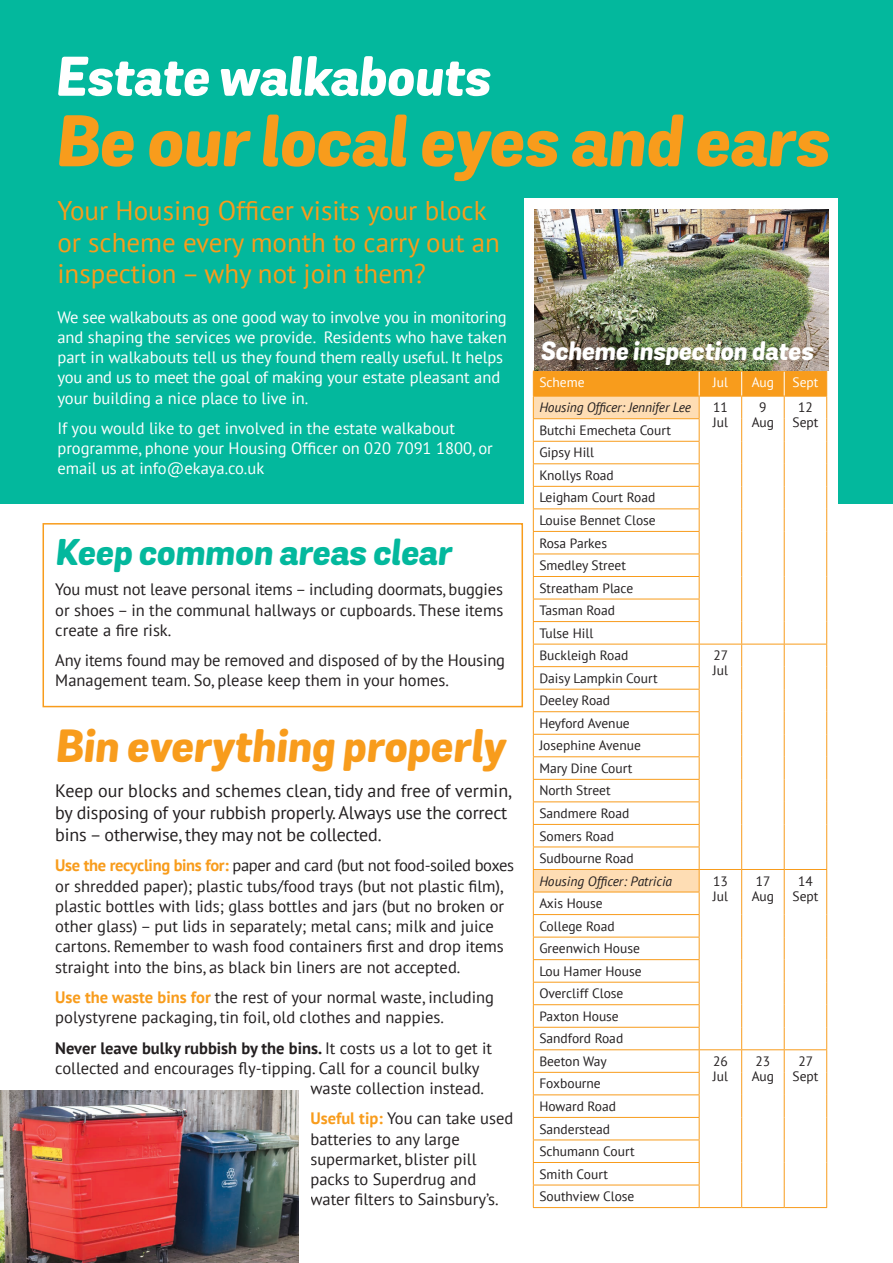
<style>
.page{position:relative;width:893px;height:1263px;background:#fff}
.page>*{position:absolute;margin:0;border:0;box-sizing:border-box;transform-origin:0 0}
.Heading_medium_Grota{font:italic 800 70.5px "Grota Sans Alt Rd";color:#f89c1c}
.Heading_medium_Grota-2{font:italic 800 54px "Grota Sans Alt Rd";color:#fff}
.Heading_medium_Grota-3{font:italic 800 45px "Grota Sans Alt Rd";color:#f89c1c}
.Xhead{font:italic 800 36px "Grota Sans Alt Rd";color:#03b89d}
.Intro_small{font:27px/31.5px "PT Sans";color:#f89c1c}
.Xhead-2{font:italic 800 25.5px "Grota Sans Alt Rd";color:#fff}
.Intro_small-2{font:18px/21.8px "PT Sans";letter-spacing:-.01em;color:#231f20}
.Body_text{font:16.5px/20.2px "PT Sans";color:#231f20}
.Body_text-2{font:16.5px/20.2px "PT Sans";color:#fff}
.Body_text-3{font:700 16.5px "PT Sans";color:#231f20}
.Estate_inspections{font:13.5px/15px "PT Sans";color:#231f20}
.Estate_inspections-2{font:italic 13.5px "PT Sans";letter-spacing:-.01em;color:#231f20}
.Estate_inspections-3{font:13.5px "PT Sans";color:#fff}
.s1{font-weight:700;color:#f89c1c}
.s2{font-weight:400}
</style>
<div class="page">
<img style="left:0;top:1090px;width:299px;height:173px">
<div style="left:0;top:0;width:893px;height:503px;background:#03b89d"></div>
<div style="left:524px;top:198px;width:314px;height:340px;background:#fff"></div>
<hr style="left:533px;top:1207px;width:166px;height:1px;background:#f89c1c">
<hr style="left:699px;top:1207px;width:43px;height:1px;background:#f89c1c">
<hr style="left:742px;top:1207px;width:42px;height:1px;background:#f89c1c">
<hr style="left:784px;top:1207px;width:43px;height:1px;background:#f89c1c">
<svg style="left:533px;top:371px;width:294px;height:836px"></svg>
<hr style="left:533px;top:396px;width:166px;height:1px;background:#f89c1c">
<hr style="left:699px;top:396px;width:43px;height:1px;background:#f89c1c">
<hr style="left:742px;top:396px;width:42px;height:1px;background:#f89c1c">
<hr style="left:784px;top:396px;width:43px;height:1px;background:#f89c1c">
<img style="left:534px;top:209px;width:294px;height:162px">
<div style="left:43px;top:523px;width:480px;height:184px;border:2px solid #f89c1c"></div>
<p class="Heading_medium_Grota-2" style="left:55px;top:43px;width:436px">Estate walkabouts</p>
<p class="Heading_medium_Grota" style="left:55px;top:97px;width:775px">Be our local eyes and ears</p>
<p class="Intro_small" style="left:57px;top:194px;width:444px">Your Housing Officer visits your block or scheme every month to carry out an inspection – why not join them?</p>
<p class="Body_text-2" style="left:57px;top:306px;width:451px">We see walkabouts as one good way to involve you in monitoring and shaping the services we provide. Residents who have taken part in walkabouts tell us they found them really useful. It helps you and us to meet the goal of making your estate pleasant and your building a nice place to live in.</p>
<p class="Body_text-2" style="left:57px;top:418px;width:437px">If you would like to get involved in the estate walkabout programme, phone your Housing Officer on 020 7091 1800, or email us at info@ekaya.co.uk</p>
<p class="Xhead-2" style="left:540px;top:335px;width:274px">Scheme inspection dates</p>
<p class="Estate_inspections-3" style="left:539px;top:374px;width:47px">Scheme</p>
<p class="Estate_inspections-3" style="left:713px;top:374px;width:17px">Jul</p>
<p class="Estate_inspections-3" style="left:752px;top:374px;width:24px">Aug</p>
<p class="Estate_inspections-3" style="left:792px;top:374px;width:27px">Sept</p>
<p class="Estate_inspections-2" style="left:539px;top:399px;width:153px">Housing Officer: Jennifer Lee</p>
<p class="Estate_inspections" style="left:713px;top:400px;width:17px">11<br>Jul</p>
<p class="Estate_inspections" style="left:752px;top:400px;width:24px;text-align:center">9<br>Aug</p>
<p class="Estate_inspections" style="left:792px;top:400px;width:27px;text-align:center">12<br>Sept</p>
<p class="Estate_inspections" style="left:539px;top:422px;width:133px">Butchi Emecheta Court</p>
<p class="Estate_inspections" style="left:539px;top:445px;width:56px">Gipsy Hill</p>
<p class="Estate_inspections" style="left:539px;top:467px;width:76px">Knollys Road</p>
<p class="Estate_inspections" style="left:539px;top:490px;width:118px">Leigham Court Road</p>
<p class="Estate_inspections" style="left:539px;top:512px;width:118px">Louise Bennet Close</p>
<p class="Estate_inspections" style="left:539px;top:535px;width:69px">Rosa Parkes</p>
<p class="Estate_inspections" style="left:539px;top:557px;width:88px">Smedley Street</p>
<p class="Estate_inspections" style="left:539px;top:580px;width:95px">Streatham Place</p>
<p class="Estate_inspections" style="left:539px;top:603px;width:77px">Tasman Road</p>
<p class="Estate_inspections" style="left:539px;top:625px;width:56px">Tulse Hill</p>
<p class="Estate_inspections" style="left:539px;top:648px;width:90px">Buckleigh Road</p>
<p class="Estate_inspections" style="left:713px;top:648px;width:17px">27<br>Jul</p>
<p class="Estate_inspections" style="left:539px;top:670px;width:120px">Daisy Lampkin Court</p>
<p class="Estate_inspections" style="left:539px;top:693px;width:72px">Deeley Road</p>
<p class="Estate_inspections" style="left:539px;top:715px;width:92px">Heyford Avenue</p>
<p class="Estate_inspections" style="left:539px;top:738px;width:103px">Josephine Avenue</p>
<p class="Estate_inspections" style="left:539px;top:760px;width:94px">Mary Dine Court</p>
<p class="Estate_inspections" style="left:539px;top:783px;width:73px">North Street</p>
<p class="Estate_inspections" style="left:539px;top:805px;width:91px">Sandmere Road</p>
<p class="Estate_inspections" style="left:539px;top:828px;width:76px">Somers Road</p>
<p class="Estate_inspections" style="left:539px;top:850px;width:96px">Sudbourne Road</p>
<p class="Estate_inspections-2" style="left:539px;top:872px;width:134px">Housing Officer: Patricia</p>
<p class="Estate_inspections" style="left:713px;top:873px;width:17px">13<br>Jul</p>
<p class="Estate_inspections" style="left:752px;top:873px;width:24px;text-align:center">17<br>Aug</p>
<p class="Estate_inspections" style="left:792px;top:873px;width:27px;text-align:center">14<br>Sept</p>
<p class="Xhead" style="left:55px;top:530px;width:398px">Keep common areas clear</p>
<p class="Body_text" style="left:55px;top:579px;width:450px;text-align:justify">You must not leave personal items – including doormats, buggies or shoes – in the communal hallways or cupboards. These items create a fire risk.</p>
<p class="Body_text" style="left:55px;top:650px;width:451px">Any items found may be removed and disposed of by the Housing<br>Management team. So, please keep them in your homes.</p>
<p class="Heading_medium_Grota-3" style="left:55px;top:718px;width:451px">Bin everything properly</p>
<p class="Intro_small-2" style="left:55px;top:780px;width:458px">Keep our blocks and schemes clean, tidy and free of vermin, by disposing of your rubbish properly. Always use the correct bins – otherwise, they may not be collected.</p>
<p class="Body_text" style="left:55px;top:855px;width:460px"><span class="s1">Use the recycling bins for:</span> paper and card (but not food-soiled boxes or shredded paper); plastic tubs/food trays (but not plastic film), plastic bottles with lids; glass bottles and jars (but no broken or other glass) – put lids in separately; metal cans; milk and juice cartons. Remember to wash food containers first and drop items straight into the bins, as black bin liners are not accepted.</p>
<p class="Body_text" style="left:55px;top:986px;width:440px"><span class="s1">Use the waste bins for</span> the rest of your normal waste, including polystyrene packaging, tin foil, old clothes and nappies.</p>
<p class="Body_text-3" style="left:55px;top:1037px;width:438px">Never leave bulky rubbish by the bins. <span class="s2">It costs us a lot to get it</span></p>
<p class="Body_text" style="left:55px;top:1057px;width:426px">collected and encourages fly-tipping. Call for a council bulky</p>
<p class="Body_text" style="left:310px;top:1078px;width:175px">waste collection instead.</p>
<p class="Body_text" style="left:310px;top:1108px;width:204px"><span class="s1">Useful tip:</span> You can take used batteries to any large supermarket, blister pill packs to Superdrug and water filters to Sainsbury’s.</p>
<p class="Estate_inspections" style="left:539px;top:895px;width:65px">Axis House</p>
<p class="Estate_inspections" style="left:539px;top:918px;width:77px">College Road</p>
<p class="Estate_inspections" style="left:539px;top:941px;width:102px">Greenwich House</p>
<p class="Estate_inspections" style="left:539px;top:963px;width:104px">Lou Hamer House</p>
<p class="Estate_inspections" style="left:539px;top:986px;width:86px">Overcliff Close</p>
<p class="Estate_inspections" style="left:539px;top:1008px;width:81px">Paxton House</p>
<p class="Estate_inspections" style="left:539px;top:1031px;width:85px">Sandford Road</p>
<p class="Estate_inspections" style="left:539px;top:1053px;width:69px">Beeton Way</p>
<p class="Estate_inspections" style="left:713px;top:1053px;width:17px">26<br>Jul</p>
<p class="Estate_inspections" style="left:752px;top:1053px;width:24px">23<br>Aug</p>
<p class="Estate_inspections" style="left:792px;top:1053px;width:27px;text-align:center">27<br>Sept</p>
<p class="Estate_inspections" style="left:539px;top:1076px;width:63px">Foxbourne</p>
<p class="Estate_inspections" style="left:539px;top:1098px;width:78px">Howard Road</p>
<p class="Estate_inspections" style="left:539px;top:1121px;width:72px">Sanderstead</p>
<p class="Estate_inspections" style="left:539px;top:1143px;width:97px">Schumann Court</p>
<p class="Estate_inspections" style="left:539px;top:1166px;width:70px">Smith Court</p>
<p class="Estate_inspections" style="left:539px;top:1188px;width:97px">Southview Close</p>
</div>
